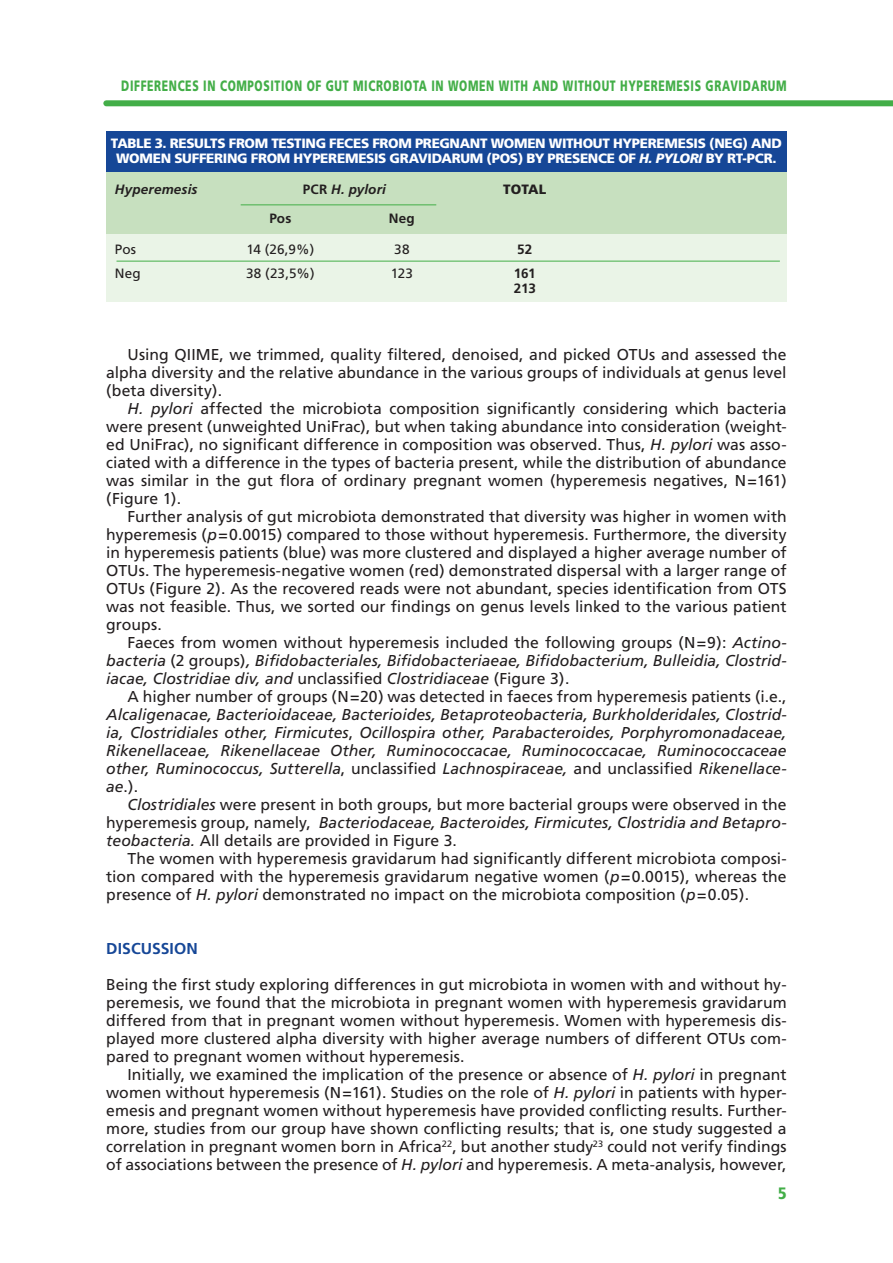
<style>
.page{position:relative;width:893px;height:1263px;background:#fff}
.page>*{position:absolute;margin:0;border:0;box-sizing:border-box;transform-origin:0 0}
.t1{font:900 condensed 16.5px "Frutiger";color:#43ae48}
.t2{font:15.75px/18px "Frutiger";color:#231f20;text-align:justify}
.t3{font:italic 15.75px/18px "Frutiger";color:#231f20;text-align:justify}
.t4{font:700 15.75px "Frutiger";letter-spacing:.005em;color:#164797}
.t5{font:900 15px "Frutiger";letter-spacing:.06em;color:#43ae48;scale:.7 1}
.t6{font:900 13.5px/15px "Frutiger";letter-spacing:-.025em;color:#fff;text-align:center}
.t7{font:13.5px "Frutiger";letter-spacing:.01em;color:#231f20}
.t8{font:italic 700 13.5px "Frutiger";letter-spacing:.01em;color:#231f20}
.t9{font:700 13.5px/15px "Frutiger";letter-spacing:.005em;color:#231f20}
.t10{font:900 13.5px "Frutiger";letter-spacing:.005em;color:#231f20}
.s1{font-style:italic}
.s2{font-style:normal}
</style>
<div class="page">
<div style="left:106px;top:100px;width:787px;height:6px;background:#43ae48"></div>
<div style="left:107px;top:131px;width:680px;height:41px;background:#164797"></div>
<div style="left:107px;top:172px;width:680px;height:62px;background:#c7e0bf"></div>
<div style="left:107px;top:234px;width:680px;height:67px;background:#eaf4e7"></div>
<hr style="left:241px;top:204px;width:195px;height:1px;background:#43ae48">
<hr style="left:117px;top:261px;width:663px;height:1px;background:#43ae48">
<p class="t5" style="left:121px;top:76px;width:952px">DIFFERENCES IN COMPOSITION OF GUT MICROBIOTA IN WOMEN WITH AND WITHOUT HYPEREMESIS GRAVIDARUM</p>
<p class="t6" style="left:111px;top:136px;width:673px">TABLE 3. RESULTS FROM TESTING FECES FROM PREGNANT WOMEN WITHOUT HYPEREMESIS (NEG) AND<br>WOMEN SUFFERING FROM HYPEREMESIS GRAVIDARUM (POS) BY PRESENCE OF <span class="s1">H. PYLORI</span> BY RT-PCR.</p>
<p class="t8" style="left:115px;top:182px;width:84px">Hyperemesis</p>
<p class="t8" style="left:303px;top:182px;width:85px"><span class="s2">PCR</span> H. pylori</p>
<p class="t10" style="left:503px;top:181px;width:45px">TOTAL</p>
<p class="t9" style="left:269px;top:211px;width:24px">Pos</p>
<p class="t9" style="left:389px;top:211px;width:27px">Neg</p>
<p class="t7" style="left:115px;top:242px;width:23px">Pos</p>
<p class="t7" style="left:246px;top:242px;width:69px">14 (26,9%)</p>
<p class="t7" style="left:394px;top:242px;width:17px">38</p>
<p class="t9" style="left:517px;top:242px;width:17px">52</p>
<p class="t7" style="left:115px;top:266px;width:27px">Neg</p>
<p class="t7" style="left:246px;top:266px;width:70px">38 (23,5%)</p>
<p class="t7" style="left:391px;top:266px;width:23px">123</p>
<p class="t9" style="left:514px;top:266px;width:23px">161<br>213</p>
<p class="t2" style="left:106px;top:346px;width:682px;text-indent:21px">Using QIIME, we trimmed, quality filtered, denoised, and picked OTUs and assessed the alpha diversity and the relative abundance in the various groups of individuals at genus level (beta diversity).</p>
<p class="t2" style="left:106px;top:400px;width:682px;text-indent:21px"><span class="s1">H. pylori</span> affected the microbiota composition significantly considering which bacteria were present (unweighted UniFrac), but when taking abundance into consideration (weight&shy;ed UniFrac), no significant difference in composition was observed. Thus, <span class="s1">H. pylori</span> was asso&shy;ciated with a difference in the types of bacteria present, while the distribution of abundance was similar in the gut flora of ordinary pregnant women (hyperemesis negatives, N=161) (Figure 1).</p>
<p class="t2" style="left:106px;top:508px;width:682px;text-indent:21px">Further analysis of gut microbiota demonstrated that diversity was higher in women with hyperemesis (<span class="s1">p=</span>0.0015) compared to those without hyperemesis. Furthermore, the diversity in hyperemesis patients (blue) was more clustered and displayed a higher average number of OTUs. The hyperemesis-negative women (red) demonstrated dispersal with a larger range of OTUs (Figure 2). As the recovered reads were not abundant, species identification from OTS was not feasible. Thus, we sorted our findings on genus levels linked to the various patient groups.</p>
<p class="t3" style="left:106px;top:634px;width:682px;text-indent:21px"><span class="s2">Faeces from women without hyperemesis included the following groups (N=9):</span> Actino&shy;bacteria <span class="s2">(2 groups)</span>, Bifidobacteriales, Bifidobacteriaeae, Bifidobacterium, Bulleidia, Clostrid&shy;iacae, Clostridiae div, and <span class="s2">unclassified</span> Clostridiaceae <span class="s2">(Figure 3).</span></p>
<p class="t2" style="left:128px;top:688px;width:661px">A higher number of groups (N=20) was detected in faeces from hyperemesis patients (i.e.,</p>
<p class="t3" style="left:106px;top:706px;width:682px">Alcaligenacae, Bacterioidaceae, Bacterioides, Betaproteobacteria, Burkholderidales, Clostrid&shy;ia, Clostridiales other, Firmicutes<span class="s2">,</span> Ocillospira other, Parabacteroides, Porphyromonadaceae, Rikenellaceae, Rikenellaceae Other, Ruminococcacae, Ruminococcacae, Ruminococcaceae other, Ruminococcus, Sutterella<span class="s2">, unclassified</span> Lachnospiraceae, <span class="s2">and unclassified</span> Rikenellace&shy;ae<span class="s2">.).</span></p>
<p class="t2" style="left:106px;top:796px;width:682px;text-indent:21px"><span class="s1">Clostridiales</span> were present in both groups, but more bacterial groups were observed in the hyperemesis group, namely, <span class="s1">Bacteriodaceae, Bacteroides, Firmicutes, Clostridia and Betapro&shy;teobacteria.</span> All details are provided in Figure 3.</p>
<p class="t2" style="left:106px;top:850px;width:682px;text-indent:21px">The women with hyperemesis gravidarum had significantly different microbiota composi&shy;tion compared with the hyperemesis gravidarum negative women (<span class="s1">p=</span>0.0015), whereas the presence of <span class="s1">H. pylori</span> demonstrated no impact on the microbiota composition (<span class="s1">p=</span>0.05).</p>
<p class="t4" style="left:106px;top:939px;width:93px">DISCUSSION</p>
<p class="t2" style="left:106px;top:976px;width:682px">Being the first study exploring differences in gut microbiota in women with and without hy&shy;peremesis, we found that the microbiota in pregnant women with hyperemesis gravidarum differed from that in pregnant women without hyperemesis. Women with hyperemesis dis&shy;played more clustered alpha diversity with higher average numbers of different OTUs com&shy;pared to pregnant women without hyperemesis.</p>
<p class="t2" style="left:106px;top:1066px;width:682px;text-indent:21px">Initially, we examined the implication of the presence or absence of <span class="s1">H. pylori</span> in pregnant women without hyperemesis (N=161). Studies on the role of <span class="s1">H. pylori</span> in patients with hyper&shy;emesis and pregnant women without hyperemesis have provided conflicting results. Further&shy;more, studies from our group have shown conflicting results; that is, one study suggested a correlation in pregnant women born in Africa<sup>22</sup>, but another study<sup>23</sup> could not verify findings of associations between the presence of <span class="s1">H. pylori</span> and hyperemesis. A meta-analysis, however,</p>
<p class="t1" style="left:778px;top:1183px;width:10px">5</p>
</div>
